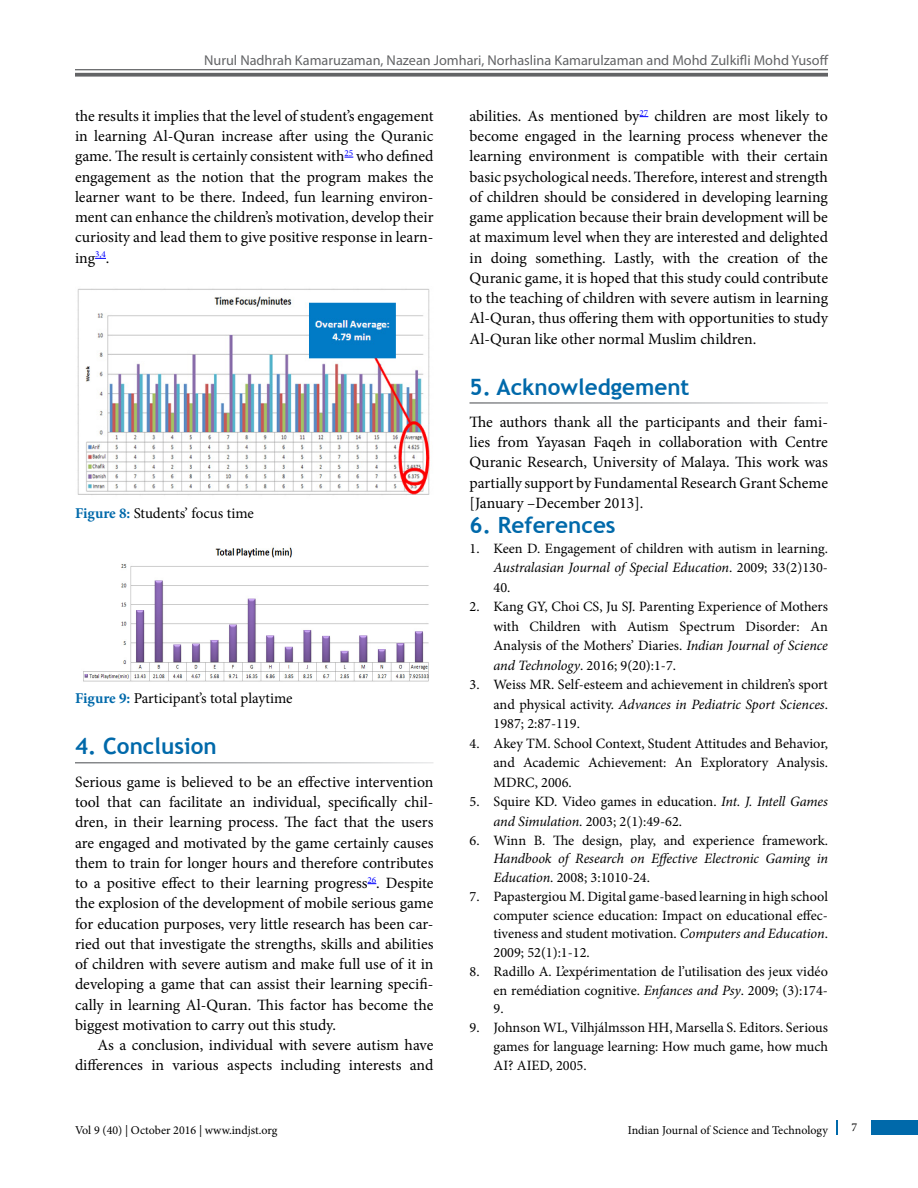
<style>
.page{position:relative;width:918px;height:1188px;background:#fff}
.page>*{position:absolute;margin:0;border:0;box-sizing:border-box;transform-origin:0 0}
.t1{font:700 22.5px "Trebuchet MS";color:#0069aa}
.t2{font:15.75px/20.2px "Minion Pro";color:#000;text-align:justify}
.t3{font:15px "Minion Pro";color:#000}
.t4{font:14.25px/19.5px "Minion Pro";color:#000;text-align:justify}
.t5{font:14.25px "Myriad Pro";color:#636466}
.t6{font:italic 14.25px/18.8px "Minion Pro";letter-spacing:-.01em;color:#000}
.t7{font:12px "Minion Pro";color:#000}
.s1{font-weight:700;color:#0069aa}
.s2{font-style:italic}
.s3{font-style:normal}
</style>
<div class="page">
<div style="left:872px;top:1120px;width:46px;height:15px;background:#0069aa"></div>
<svg style="left:836px;top:1120px;width:1px;height:15px"></svg>
<hr style="left:75px;top:69px;width:753px;height:1px;background:#636466">
<svg style="left:75px;top:73px;width:753px;height:4px;fill:#636466"></svg>
<img style="left:77px;top:288px;width:353px;height:207px">
<img style="left:83px;top:547px;width:346px;height:135px">
<p class="t5" style="left:204px;top:51px;width:626px">Nurul Nadhrah Kamaruzaman, Nazean Jomhari, Norhaslina Kamarulzaman and Mohd Zulkifli Mohd Yusoff</p>
<p class="t2" style="left:75px;top:106px;width:360px">the results it implies that the level of student’s engagement in learning Al-Quran increase after using the Quranic game. The result is certainly consistent with<sup>25</sup> who defined engagement as the notion that the program makes the learner want to be there. Indeed, fun learning environ&shy;ment can enhance the children’s motivation, develop their curiosity and lead them to give positive response in learn&shy;ing<sup>3,4</sup>.</p>
<p class="t3" style="left:75px;top:504px;width:181px"><span class="s1">Figure 8:</span> Students’ focus time</p>
<p class="t3" style="left:75px;top:689px;width:219px"><span class="s1">Figure 9:</span> Participant’s total playtime</p>
<h1 class="t1" style="left:75px;top:732px;width:143px">4. Conclusion</h1>
<p class="t2" style="left:75px;top:772px;width:360px">Serious game is believed to be an effective intervention tool that can facilitate an individual, specifically chil&shy;dren, in their learning process. The fact that the users are engaged and motivated by the game certainly causes them to train for longer hours and therefore contributes to a positive effect to their learning progress<sup>26</sup>. Despite the explosion of the development of mobile serious game for education purposes, very little research has been car&shy;ried out that investigate the strengths, skills and abilities of children with severe autism and make full use of it in developing a game that can assist their learning specifi&shy;cally in learning Al-Quran. This factor has become the biggest motivation to carry out this study.</p>
<p class="t2" style="left:75px;top:1035px;width:360px;text-align:right">As a conclusion, individual with severe autism have differences in various aspects including interests and</p>
<p class="t2" style="left:469px;top:106px;width:360px">abilities. As mentioned by<sup>27</sup> children are most likely to become engaged in the learning process whenever the learning environment is compatible with their certain basic psychological needs. Therefore, interest and strength of children should be considered in developing learning game application because their brain development will be at maximum level when they are interested and delighted in doing something. Lastly, with the creation of the Quranic game, it is hoped that this study could contribute to the teaching of children with severe autism in learning Al-Quran, thus offering them with opportunities to study Al-Quran like other normal Muslim children.</p>
<h1 class="t1" style="left:470px;top:373px;width:222px">5. Acknowledgement</h1>
<p class="t2" style="left:470px;top:412px;width:360px">The authors thank all the participants and their fami&shy;lies from Yayasan Faqeh in collaboration with Centre Quranic Research, University of Malaya. This work was partially support by Fundamental Research Grant Scheme [January –December 2013].</p>
<h1 class="t1" style="left:470px;top:511px;width:148px">6. References</h1>
<p class="t4" style="left:493px;top:539px;width:336px;text-indent:-24px">1. Keen D. Engagement of children with autism in learning.<br><span class="s2">Australasian Journal of Special Education</span>. 2009; 33(2)130- 40.</p>
<p class="t4" style="left:493px;top:597px;width:336px;text-indent:-24px">2. Kang GY, Choi CS, Ju SJ. Parenting Experience of Mothers with Children with Autism Spectrum Disorder: An Analysis of the Mothers’ Diaries. <span class="s2">Indian Journal of Science and Technology</span>. 2016; 9(20):1-7.</p>
<p class="t4" style="left:493px;top:675px;width:336px;text-indent:-24px">3. Weiss MR. Self-esteem and achievement in children’s sport and physical activity. <span class="s2">Advances in Pediatric Sport Sciences</span>.<br>1987; 2:87-119.</p>
<p class="t4" style="left:493px;top:734px;width:336px;text-indent:-24px">4. Akey TM. School Context, Student Attitudes and Behavior, and Academic Achievement: An Exploratory Analysis.<br>MDRC, 2006.</p>
<p class="t4" style="left:493px;top:792px;width:336px;text-indent:-24px">5. Squire KD. Video games in education. <span class="s2">Int. J. Intell Games and Simulation</span>. 2003; 2(1):49-62.</p>
<p class="t4" style="left:470px;top:830px;width:360px">6. Winn B. The design, play, and experience framework.</p>
<p class="t6" style="left:493px;top:849px;width:336px">Handbook of Research on Effective Electronic Gaming in<br>Education<span class="s3">. 2008; 3:1010-24.</span></p>
<p class="t4" style="left:493px;top:887px;width:336px;line-height:18.8px;text-indent:-24px">7. Papastergiou M. Digital game-based learning in high school computer science education: Impact on educational effec&shy;tiveness and student motivation. <span class="s2">Computers and Education</span>.<br>2009; 52(1):1-12.</p>
<p class="t4" style="left:493px;top:962px;width:336px;line-height:18.8px;text-indent:-24px">8. Radillo A. L’expérimentation de l’utilisation des jeux vidéo en remédiation cognitive. <span class="s2">Enfances and Psy</span>. 2009; (3):174- 9.</p>
<p class="t4" style="left:493px;top:1018px;width:336px;line-height:18.8px;text-indent:-24px">9. Johnson WL, Vilhjálmsson HH, Marsella S. Editors. Serious games for language learning: How much game, how much AI? AIED, 2005.</p>
<p class="t7" style="left:75px;top:1123px;width:204px">Vol 9 (40) | October 2016 | www.indjst.org</p>
<p class="t7" style="left:851px;top:1119px;width:7px">7</p>
<p class="t7" style="left:628px;top:1123px;width:202px">Indian Journal of Science and Technology</p>
</div>
